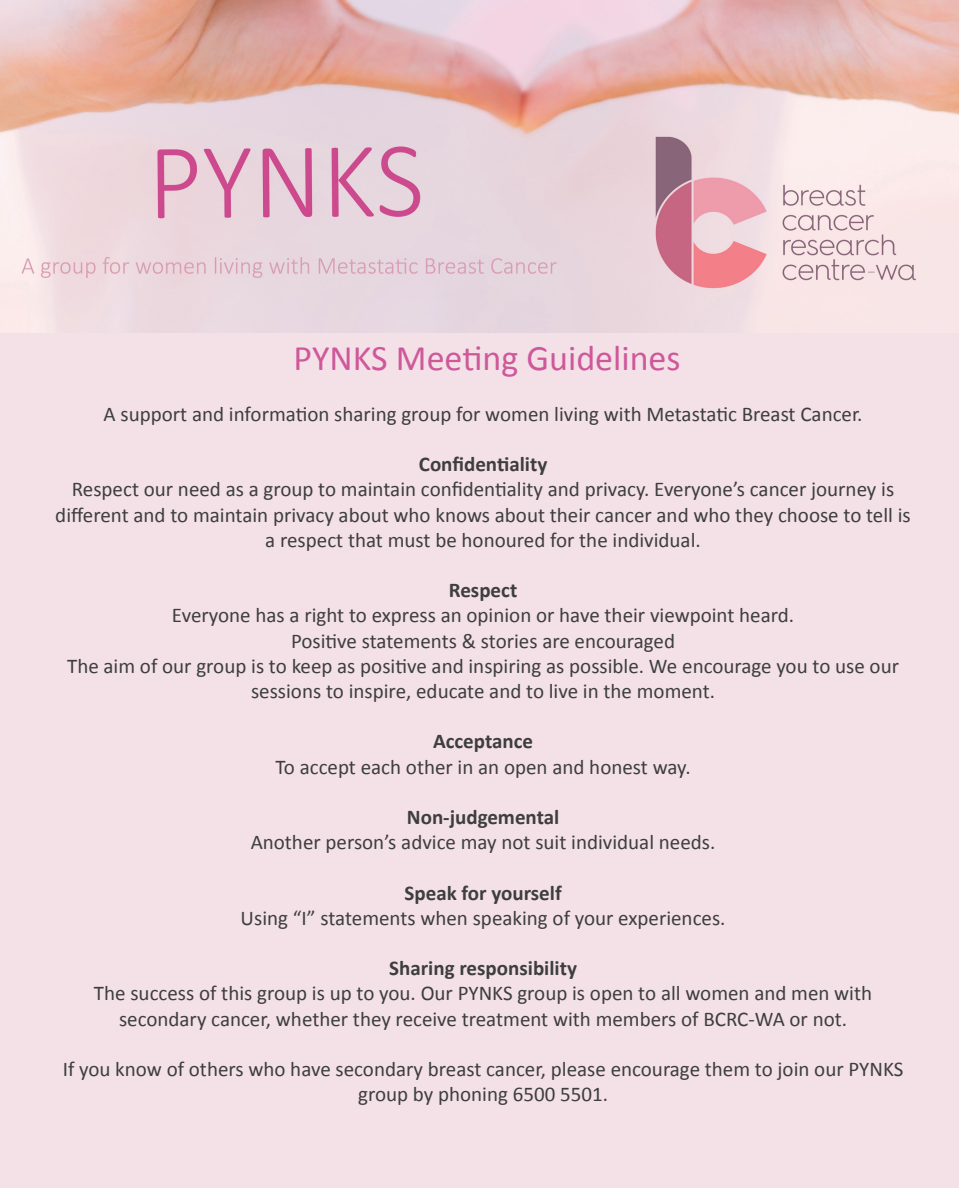
<style>
.page{position:relative;width:959px;height:1188px;background:#fff}
.page>*{position:absolute;margin:0;border:0;box-sizing:border-box;transform-origin:0 0}
.t1{font:36px "Calibri";color:#cf589a}
.t2{font:21px/25.2px "Calibri";color:#3e3e3f;text-align:center}
.t3{font:700 21px "Calibri";color:#3e3e3f}
</style>
<div class="page">
<div style="left:0;top:311px;width:958px;height:877px;background:#f3e1e7"></div>
<img style="left:0;top:0;width:958px;height:333px">
<p class="t1" style="left:293px;top:336px;width:388px">PYNKS Meeting Guidelines</p>
<p class="t2" style="left:104px;top:401px;width:760px">A support and information sharing group for women living with Metastatic Breast Cancer.</p>
<p class="t3" style="left:419px;top:451px;width:130px">Confidentiality</p>
<p class="t2" style="left:55px;top:477px;width:857px">Respect our need as a group to maintain confidentiality and privacy. Everyone’s cancer journey is different and to maintain privacy about who knows about their cancer and who they choose to tell is a respect that must be honoured for the individual.</p>
<p class="t3" style="left:449px;top:577px;width:70px">Respect</p>
<p class="t2" style="left:172px;top:603px;width:623px">Everyone has a right to express an opinion or have their viewpoint heard.</p>
<p class="t2" style="left:291px;top:628px;width:385px">Positive statements &amp; stories are encouraged</p>
<p class="t2" style="left:67px;top:653px;width:833px">The aim of our group is to keep as positive and inspiring as possible. We encourage you to use our sessions to inspire, educate and to live in the moment.</p>
<p class="t3" style="left:433px;top:728px;width:102px">Acceptance</p>
<p class="t2" style="left:275px;top:754px;width:416px">To accept each other in an open and honest way.</p>
<p class="t3" style="left:407px;top:804px;width:154px">Non-judgemental</p>
<p class="t2" style="left:251px;top:830px;width:466px">Another person’s advice may not suit individual needs.</p>
<p class="t3" style="left:404px;top:879px;width:159px">Speak for yourself</p>
<p class="t2" style="left:241px;top:905px;width:486px">Using “I” statements when speaking of your experiences.</p>
<p class="t3" style="left:389px;top:955px;width:189px">Sharing responsibility</p>
<p class="t2" style="left:94px;top:981px;width:779px">The success of this group is up to you. Our PYNKS group is open to all women and men with secondary cancer, whether they receive treatment with members of BCRC-WA or not.</p>
<p class="t2" style="left:63px;top:1056px;width:842px">If you know of others who have secondary breast cancer, please encourage them to join our PYNKS group by phoning 6500 5501.</p>
</div>
